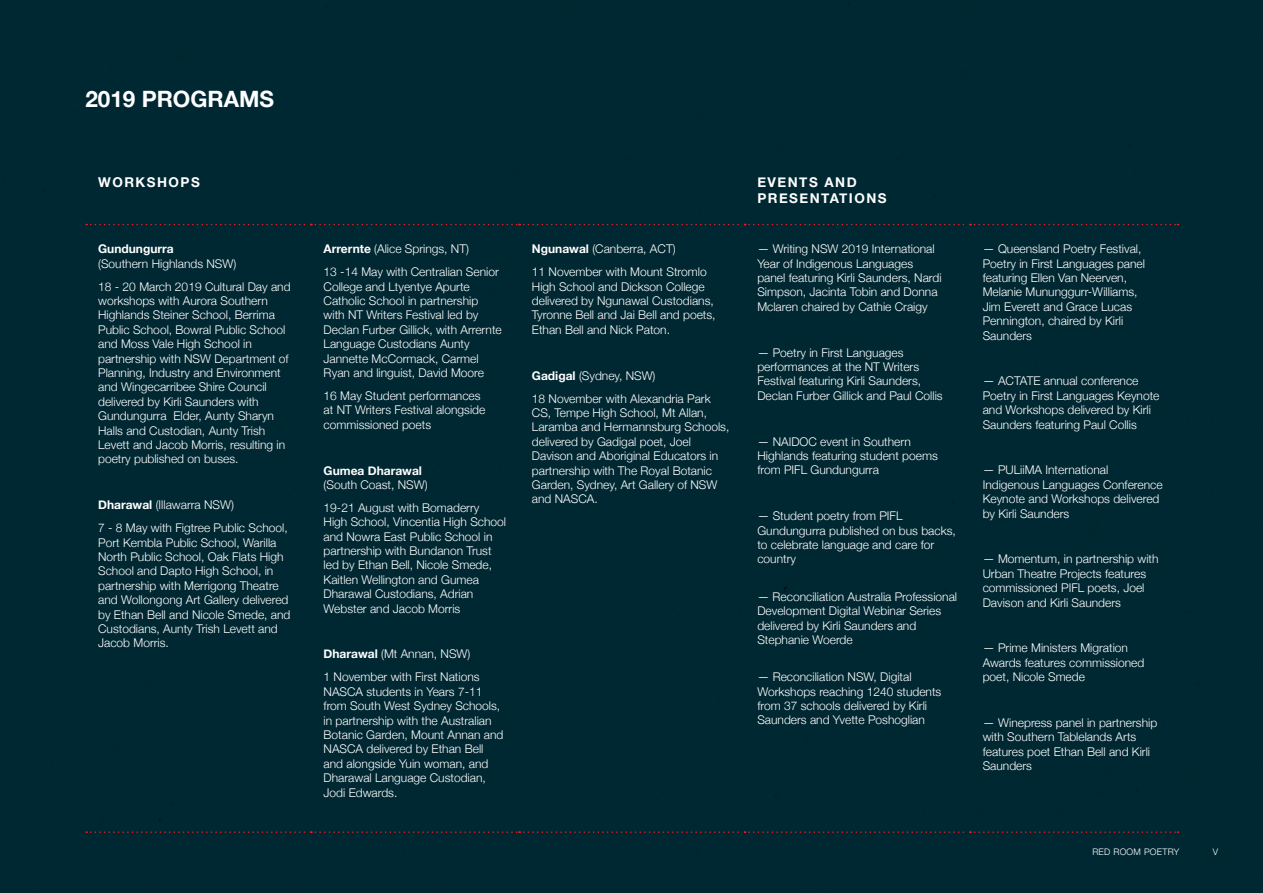
<style>
.page{position:relative;width:1263px;height:893px;background:#002935}
.page>*{position:absolute;margin:0;border:0;box-sizing:border-box;transform-origin:0 0}
.t1{font:700 22.5px "Helvetica Neue";color:#fff}
.t2{font:700 13.5px/16.2px "Helvetica Neue";letter-spacing:.11em;color:#fff}
.t3{font:300 12px/14.4px "Helvetica Neue";color:#fff}
.t4{font:700 12px "Helvetica Neue";color:#fff}
.t5{font:300 9px "Helvetica Neue";letter-spacing:.03em;color:#fff}
.s1{font-weight:700}
</style>
<div class="page">
<svg style="left:86px;top:224px;width:1092px;height:1px"></svg>
<svg style="left:86px;top:831px;width:1092px;height:2px"></svg>
<h1 class="t1" style="left:85px;top:81px;width:190px">2019 PROGRAMS</h1>
<p class="t2" style="left:98px;top:175px;width:103px">WORKSHOPS</p>
<p class="t2" style="left:757px;top:175px;width:131px">EVENTS AND<br>PRESENTATIONS</p>
<p class="t4" style="left:98px;top:240px;width:77px">Gundungurra</p>
<p class="t3" style="left:98px;top:251px;width:194px;line-height:23px">(Southern Highlands NSW)<br>18 - 20 March 2019 Cultural Day and</p>
<p class="t3" style="left:98px;top:293px;width:192px">workshops with Aurora Southern Highlands Steiner School, Berrima Public School, Bowral Public School and Moss Vale High School in partnership with NSW Department of Planning, Industry and Environment and Wingecarribee Shire Council delivered by Kirli Saunders with Gundungurra Elder, Aunty Sharyn Halls and Custodian, Aunty Trish Levett and Jacob Morris, resulting in poetry published on buses.</p>
<p class="t3" style="left:98px;top:493px;width:191px;line-height:23px"><span class="s1">Dharawal</span> (Illawarra NSW)<br>7 - 8 May with Figtree Public School,</p>
<p class="t3" style="left:98px;top:534px;width:194px">Port Kembla Public School, Warilla<br>North Public School, Oak Flats High<br>School and Dapto High School, in partnership with Merrigong Theatre and Wollongong Art Gallery delivered by Ethan Bell and Nicole Smede, and<br>Custodians, Aunty Trish Levett and<br>Jacob Morris.</p>
<p class="t3" style="left:324px;top:237px;width:177px;line-height:23px"><span class="s1">Arrernte</span> (Alice Springs, NT)<br>13 -14 May with Centralian Senior</p>
<p class="t3" style="left:324px;top:278px;width:180px">College and Ltyentye Apurte<br>Catholic School in partnership with NT Writers Festival led by<br>Declan Furber Gillick, with Arrernte<br>Language Custodians Aunty<br>Jannette McCormack, Carmel<br>Ryan and linguist, David Moore</p>
<p class="t3" style="left:324px;top:388px;width:163px">16 May Student performances at NT Writers Festival alongside commissioned poets</p>
<p class="t4" style="left:324px;top:461px;width:100px">Gumea Dharawal</p>
<p class="t3" style="left:324px;top:472px;width:157px;line-height:23px">(South Coast, NSW)<br>19-21 August with Bomaderry</p>
<p class="t3" style="left:324px;top:514px;width:184px">High School, Vincentia High School and Nowra East Public School in partnership with Bundanon Trust led by Ethan Bell, Nicole Smede,<br>Kaitlen Wellington and Gumea<br>Dharawal Custodians, Adrian<br>Webster and Jacob Morris</p>
<p class="t3" style="left:324px;top:642px;width:158px;line-height:23px"><span class="s1">Dharawal</span> (Mt Annan, NSW)<br>1 November with First Nations</p>
<p class="t3" style="left:324px;top:683px;width:181px">NASCA students in Years 7-11 from South West Sydney Schools, in partnership with the Australian<br>Botanic Garden, Mount Annan and<br>NASCA delivered by Ethan Bell and alongside Yuin woman, and<br>Dharawal Language Custodian,<br>Jodi Edwards.</p>
<p class="t3" style="left:532px;top:237px;width:176px;line-height:23px"><span class="s1">Ngunawal</span> (Canberra, ACT)<br>11 November with Mount Stromlo</p>
<p class="t3" style="left:532px;top:278px;width:185px">High School and Dickson College delivered by Ngunawal Custodians,<br>Tyronne Bell and Jai Bell and poets,<br>Ethan Bell and Nick Paton.</p>
<p class="t3" style="left:532px;top:363px;width:180px;line-height:23px"><span class="s1">Gadigal</span> (Sydney, NSW)<br>18 November with Alexandria Park</p>
<p class="t3" style="left:532px;top:405px;width:199px">CS, Tempe High School, Mt Allan,<br>Laramba and Hermannsburg Schools, delivered by Gadigal poet, Joel<br>Davison and Aboriginal Educators in partnership with The Royal Botanic<br>Garden, Sydney, Art Gallery of NSW and NASCA.</p>
<p class="t3" style="left:757px;top:241px;width:186px">— Writing NSW 2019 International Year of Indigenous Languages panel featuring Kirli Saunders, Nardi Simpson, Jacinta Tobin and Donna Mclaren chaired by Cathie Craigy</p>
<p class="t3" style="left:757px;top:344px;width:187px">— Poetry in First Languages performances at the NT Writers Festival featuring Kirli Saunders, Declan Furber Gillick and Paul Collis</p>
<p class="t3" style="left:757px;top:433px;width:182px">— NAIDOC event in Southern<br>Highlands featuring student poems from PIFL Gundungurra</p>
<p class="t3" style="left:757px;top:508px;width:200px">— Student poetry from PIFL<br>Gundungurra published on bus backs, to celebrate language and care for country</p>
<p class="t3" style="left:757px;top:588px;width:201px">— Reconciliation Australia Professional<br>Development Digital Webinar Series delivered by Kirli Saunders and<br>Stephanie Woerde</p>
<p class="t3" style="left:757px;top:669px;width:186px">— Reconciliation NSW, Digital<br>Workshops reaching 1240 students from 37 schools delivered by Kirli<br>Saunders and Yvette Poshoglian</p>
<p class="t3" style="left:983px;top:241px;width:164px">— Queensland Poetry Festival,<br>Poetry in First Languages panel featuring Ellen Van Neerven,<br>Melanie Mununggurr-Williams,<br>Jim Everett and Grace Lucas<br>Pennington, chaired by Kirli<br>Saunders</p>
<p class="t3" style="left:983px;top:373px;width:178px">— ACTATE annual conference<br>Poetry in First Languages Keynote and Workshops delivered by Kirli<br>Saunders featuring Paul Collis</p>
<p class="t3" style="left:983px;top:462px;width:181px">— PULiiMA International<br>Indigenous Languages Conference<br>Keynote and Workshops delivered by Kirli Saunders</p>
<p class="t3" style="left:983px;top:551px;width:177px">— Momentum, in partnership with<br>Urban Theatre Projects features commissioned PIFL poets, Joel<br>Davison and Kirli Saunders</p>
<p class="t3" style="left:983px;top:640px;width:163px">— Prime Ministers Migration<br>Awards features commissioned poet, Nicole Smede</p>
<p class="t3" style="left:983px;top:715px;width:176px">— Winepress panel in partnership with Southern Tablelands Arts features poet Ethan Bell and Kirli<br>Saunders</p>
<p class="t5" style="left:1092px;top:844px;width:89px">RED ROOM POETRY</p>
<p class="t5" style="left:1213px;top:844px;width:7px">v</p>
</div>
